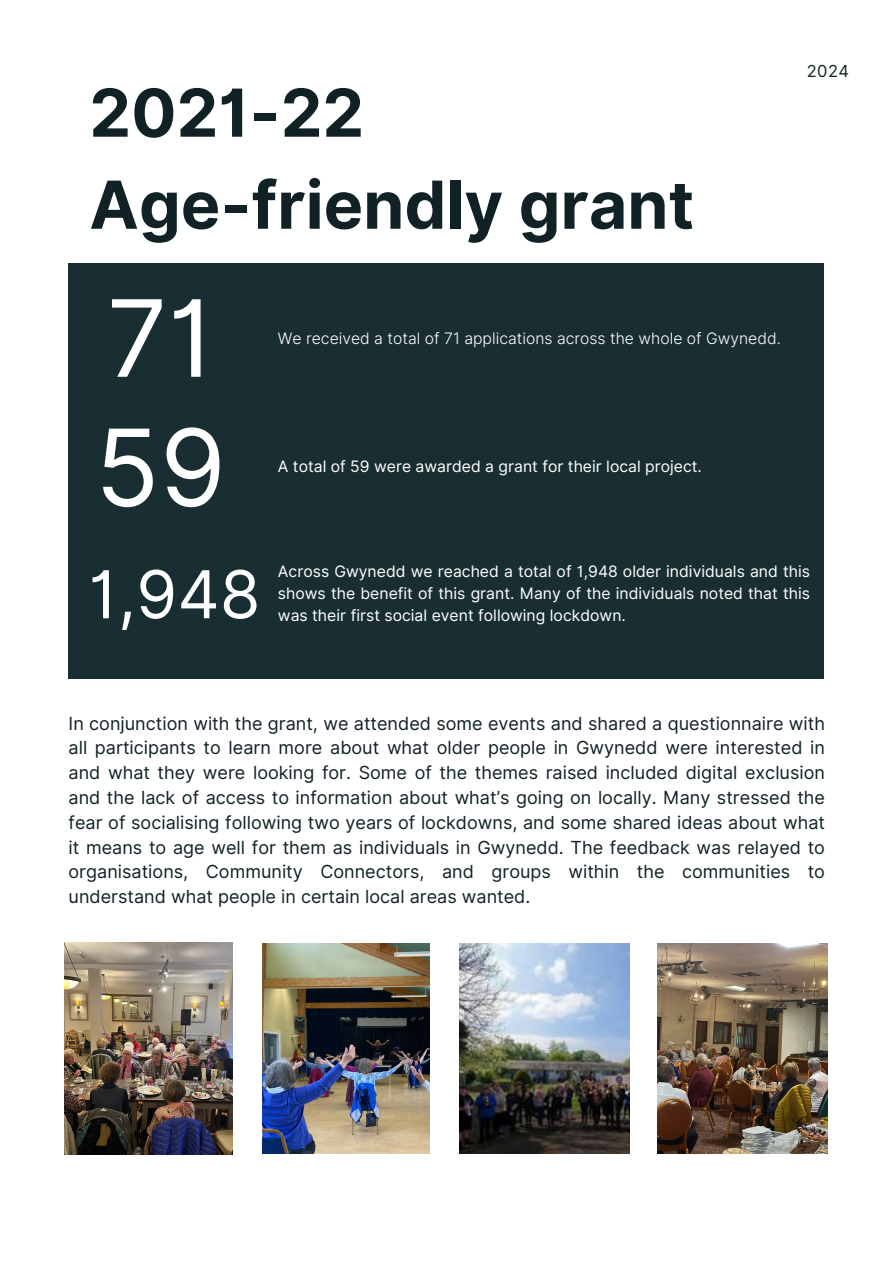
<style>
.page{position:relative;width:894px;height:1264px;background:#fff}
.page>*{position:absolute;margin:0;border:0;box-sizing:border-box;transform-origin:0 0}
.t1{font:106.5px "Inter";color:#fff}
.t2{font:700 66.15px/91.9px "Inter";color:#102226}
.t3{font:66px "Inter";color:#fff}
.t4{font:18px/24.8px "Inter";color:#102226;text-align:justify}
.t5{font:16.5px "Inter";color:#102226}
.t6{font:15.75px/21.6px "Inter";color:#fff;text-align:justify}
.t7{font:300 15.75px "Inter";color:#fff}
</style>
<div class="page">
<div style="left:68px;top:263px;width:755px;height:416px;background:#192e32"></div>
<img style="left:64px;top:942px;width:168px;height:212px">
<img style="left:262px;top:943px;width:167px;height:210px">
<img style="left:459px;top:943px;width:170px;height:210px">
<img style="left:657px;top:943px;width:170px;height:210px">
<h2 class="t2" style="left:89px;top:67px;width:606px">2021-22<br>Age-friendly grant</h2>
<h1 class="t1" style="left:107px;top:274px;width:109px">71</h1>
<h1 class="t1" style="left:95px;top:404px;width:133px">59</h1>
<p class="t7" style="left:278px;top:329px;width:504px">We received a total of 71 applications across the whole of Gwynedd.</p>
<p class="t6" style="left:278px;top:456px;width:425px">A total of 59 were awarded a grant for their local project.</p>
<p class="t5" style="left:806px;top:61px;width:44px">2024</p>
<h3 class="t3" style="left:88px;top:555px;width:173px">1,948</h3>
<p class="t6" style="left:278px;top:560px;width:533px">Across Gwynedd we reached a total of 1,948 older individuals and this shows the benefit of this grant. Many of the individuals noted that this was their first social event following lockdown.</p>
<p class="t4" style="left:69px;top:710px;width:757px">In conjunction with the grant, we attended some events and shared a questionnaire with all participants to learn more about what older people in Gwynedd were interested in and what they were looking for. Some of the themes raised included digital exclusion and the lack of access to information about what’s going on locally. Many stressed the fear of socialising following two years of lockdowns, and some shared ideas about what it means to age well for them as individuals in Gwynedd. The feedback was relayed to organisations, Community Connectors, and groups within the communities to understand what people in certain local areas wanted.</p>
</div>
